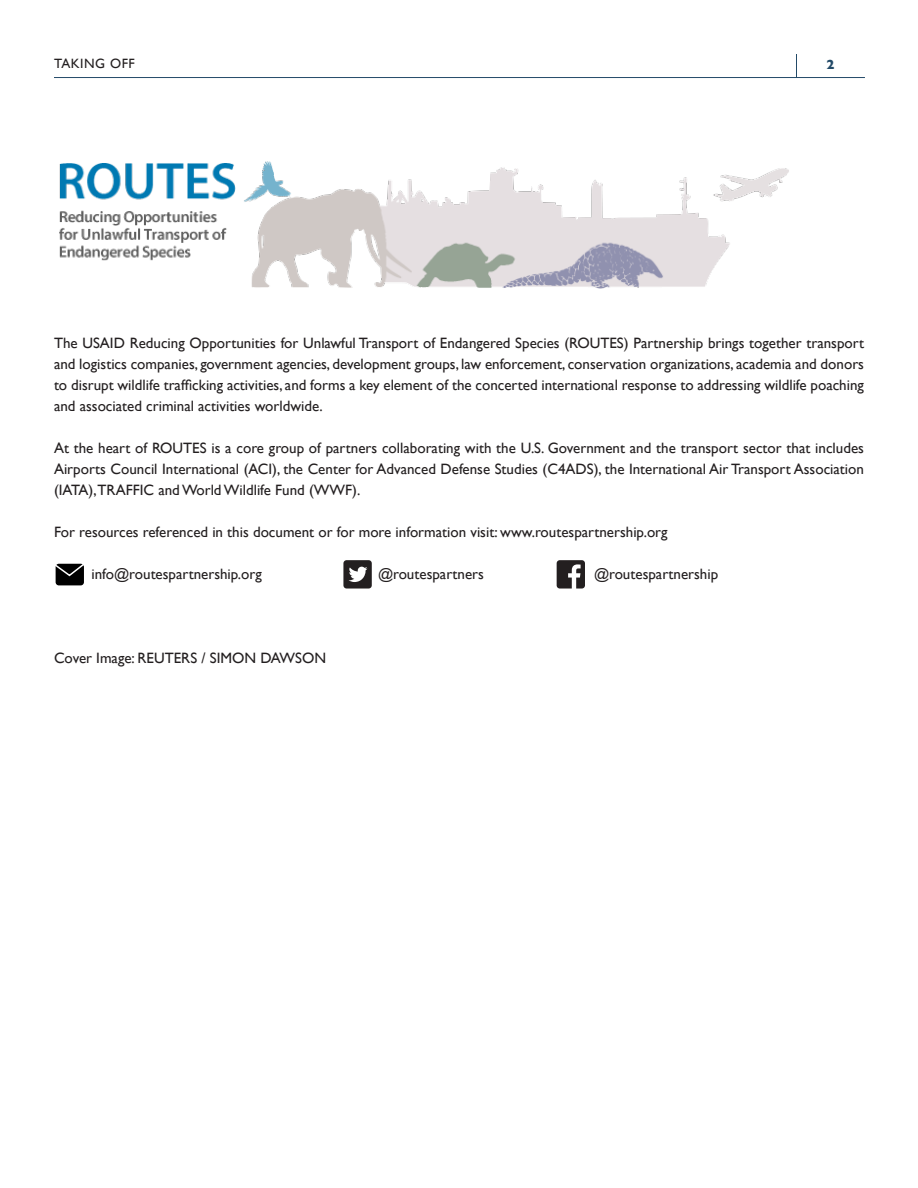
<style>
.page{position:relative;width:918px;height:1188px;background:#fff}
.page>*{position:absolute;margin:0;border:0;box-sizing:border-box;transform-origin:0 0}
.Body{font:15px/21px "Gill Sans";color:#231f20;text-align:justify}
.t1{font:13.5px "Gill Sans";letter-spacing:.04em;color:#231f20}
.t2{font:700 13.5px "Gill Sans";color:#234a68}
</style>
<div class="page">
<hr style="left:54px;top:77px;width:811px;height:1px;background:#234a68">
<svg style="left:796px;top:54px;width:1px;height:23px"></svg>
<svg style="left:343px;top:560px;width:29px;height:29px"></svg>
<svg style="left:557px;top:560px;width:28px;height:29px"></svg>
<div style="left:56px;top:564px;width:28px;height:21px;background:#000;border-radius:3px"></div>
<svg style="left:55px;top:563px;width:29px;height:14px"></svg>
<img style="left:59px;top:162px;width:730px;height:127px">
<p class="t1" style="left:54px;top:55px;width:82px">TAKING OFF</p>
<p class="t2" style="left:827px;top:54px;width:10px">2</p>
<p class="Body" style="left:54px;top:333px;width:812px">The USAID Reducing Opportunities for Unlawful Transport of Endangered Species (ROUTES) Partnership brings together transport and logistics companies, government agencies, development groups, law enforcement, conservation organizations, academia and donors to disrupt wildlife trafficking activities, and forms a key element of the concerted international response to addressing wildlife poaching and associated criminal activities worldwide.</p>
<p class="Body" style="left:54px;top:438px;width:812px">At the heart of ROUTES is a core group of partners collaborating with the U.S. Government and the transport sector that includes Airports Council International (ACI), the Center for Advanced Defense Studies (C4ADS), the International Air Transport Association (IATA),TRAFFIC and World Wildlife Fund (WWF).</p>
<p class="Body" style="left:54px;top:522px;width:615px">For resources referenced in this document or for more information visit: www.routespartnership.org</p>
<p class="Body" style="left:92px;top:564px;width:172px">info@routespartnership.org</p>
<p class="Body" style="left:378px;top:564px;width:107px">@routespartners</p>
<p class="Body" style="left:594px;top:564px;width:126px">@routespartnership</p>
<p class="Body" style="left:54px;top:648px;width:274px">Cover Image: REUTERS / SIMON DAWSON</p>
</div>
